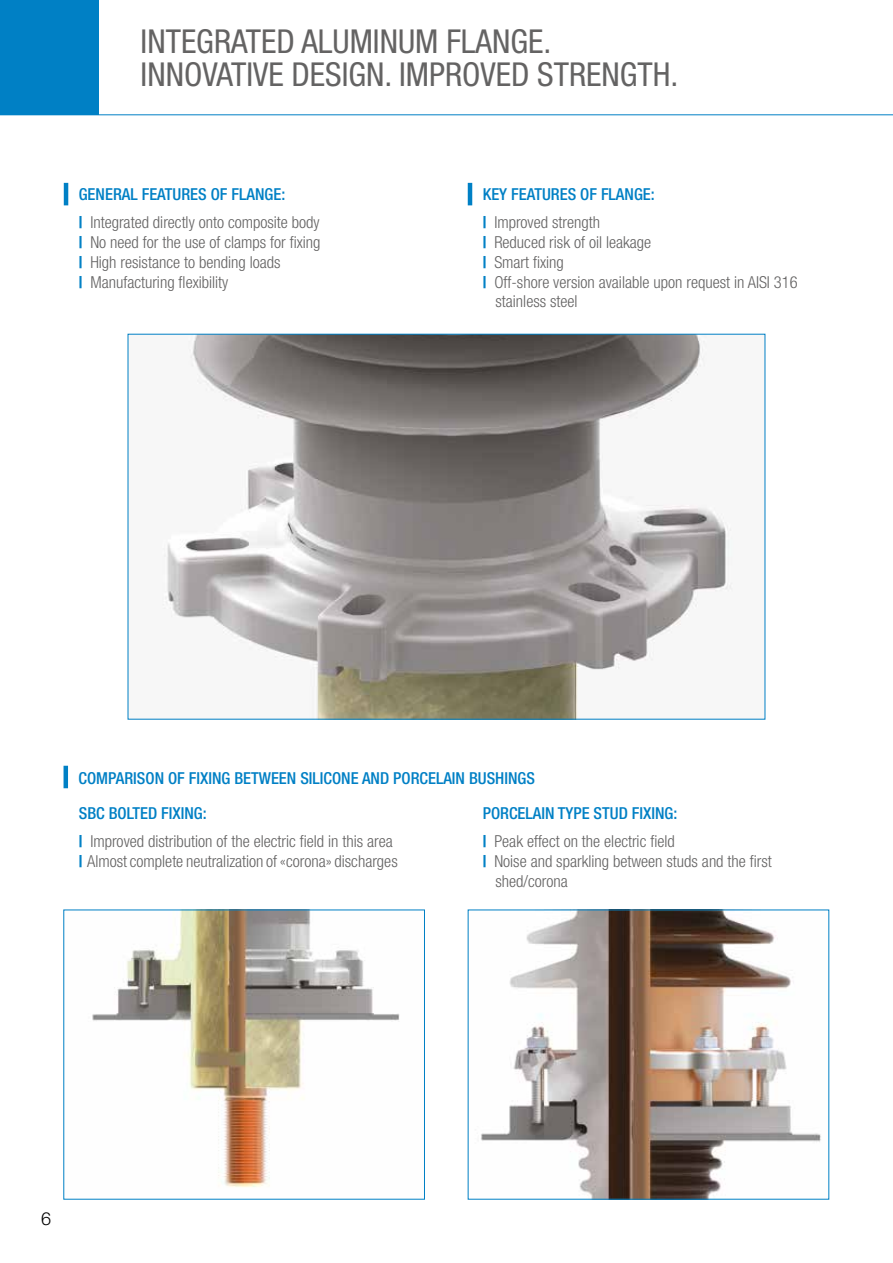
<style>
.page{position:relative;width:893px;height:1263px;background:#fff}
.page>*{position:absolute;margin:0;border:0;box-sizing:border-box;transform-origin:0 0}
.t1{font:condensed 33px/33px "Helvetica Neue LT Std";color:#646363}
.t2{font:300 18px "Helvetica Neue LT Std";color:#000}
.t3{font:300 condensed 16.5px/28.3px "Helvetica Neue LT Std";color:#646363}
.t4{font:500 condensed 16.5px/28.3px "Helvetica Neue LT Std";color:#0080c5}
.s1{font-weight:500;color:#0080c5}
.s2{font-weight:700;color:#0080c5}
.s3{font-weight:700}
.s4{font-weight:300;color:#646363}
</style>
<div class="page">
<img style="left:481px;top:911px;width:340px;height:286px">
<img style="left:92px;top:911px;width:308px;height:277px">
<img style="left:162px;top:336px;width:571px;height:381px">
<hr style="left:64px;top:183px;width:4px;height:22px;background:#0080c5">
<hr style="left:468px;top:183px;width:4px;height:22px;background:#0080c5">
<hr style="left:64px;top:766px;width:4px;height:22px;background:#0080c5">
<div style="left:0;top:0;width:98px;height:115px;background:#0080c5"></div>
<hr style="left:0;top:114px;width:893px;height:1px;background:#0080c5">
<h1 class="t1" style="left:141px;top:24px;width:539px">INTEGRATED ALUMINUM FLANGE.<br>INNOVATIVE DESIGN. IMPROVED STRENGTH.</h1>
<p class="t3" style="left:79px;top:180px;width:242px"><span class="s1">GENERAL FEATURES OF FLANGE:<br></span><span class="s2">|</span> Integrated directly onto composite body</p>
<p class="t3" style="left:79px;top:232px;width:243px;line-height:19.8px"><span class="s2">|</span> No need for the use of clamps for fixing <span class="s2">|</span> High resistance to bending loads<br><span class="s2">|</span> Manufacturing flexibility</p>
<p class="t4" style="left:483px;top:180px;width:173px">KEY FEATURES OF FLANGE: <span class="s3">|</span> <span class="s4">Improved strength</span></p>
<p class="t3" style="left:483px;top:228px;width:170px"><span class="s2">|</span> Reduced risk of oil leakage</p>
<p class="t3" style="left:483px;top:248px;width:83px"><span class="s2">|</span> Smart fixing</p>
<p class="t3" style="left:483px;top:267px;width:316px"><span class="s2">|</span> Off-shore version available upon request in AISI 316</p>
<p class="t3" style="left:495px;top:287px;width:84px">stainless steel</p>
<p class="t4" style="left:79px;top:764px;width:458px">COMPARISON OF FIXING BETWEEN SILICONE AND PORCELAIN BUSHINGS</p>
<p class="t3" style="left:79px;top:798px;width:316px"><span class="s1">SBC BOLTED FIXING:<br></span><span class="s2">|</span> Improved distribution of the electric field in this area</p>
<p class="t3" style="left:79px;top:847px;width:320px"><span class="s2">|</span> Almost complete neutralization of «corona» discharges</p>
<p class="t3" style="left:483px;top:798px;width:196px"><span class="s1">PORCELAIN TYPE STUD FIXING: </span><span class="s2">|</span> Peak effect on the electric field</p>
<p class="t3" style="left:495px;top:851px;width:278px;line-height:19.8px;text-indent:-13px"><span class="s2">|</span> Noise and sparkling between studs and the first shed/corona</p>
<p class="t2" style="left:41px;top:1207px;width:12px">6</p>
</div>
